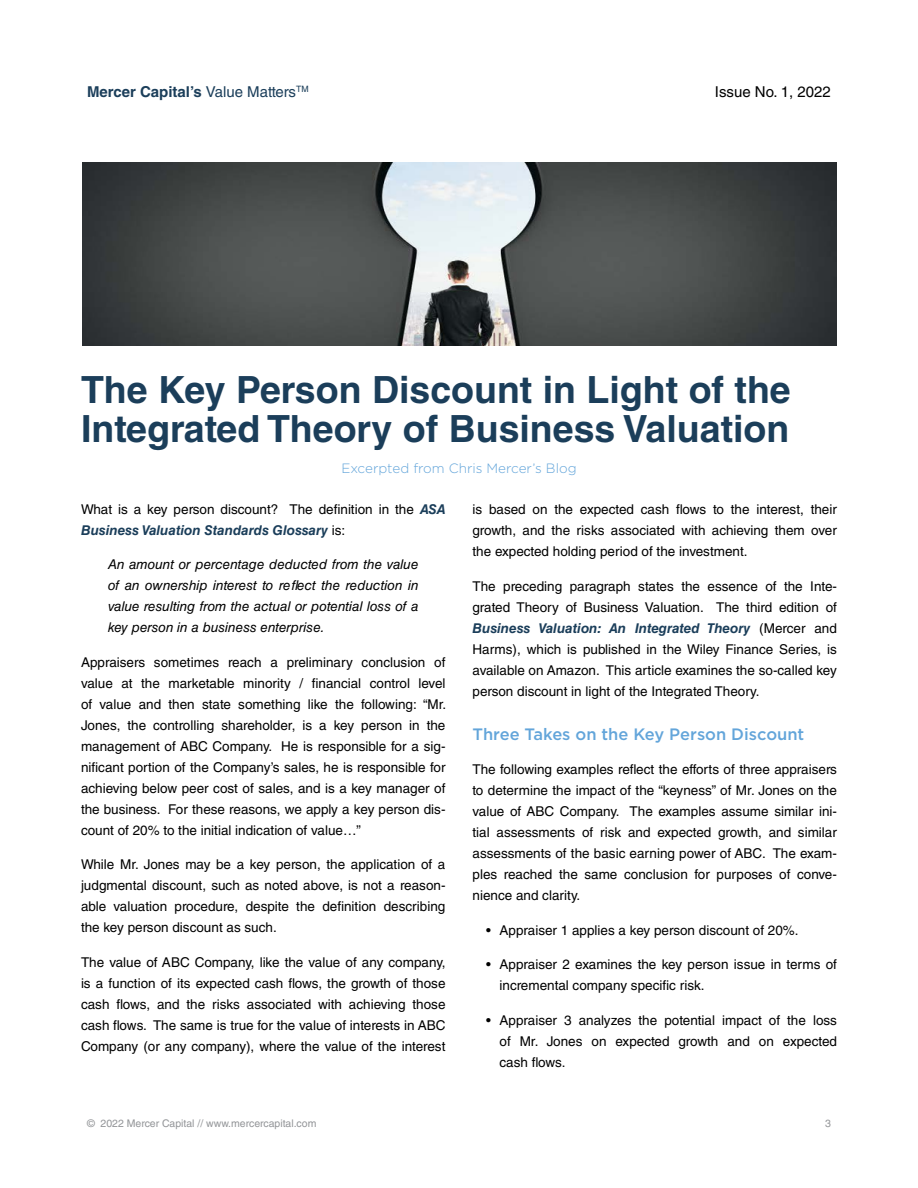
<style>
.page{position:relative;width:918px;height:1188px;background:#fff}
.page>*{position:absolute;margin:0;border:0;box-sizing:border-box;transform-origin:0 0}
.t1{font:700 37.5px/39px "Helvetica LT Std";color:#1b3e5a}
.t2{font:500 16.5px "Gotham";color:#63a5da}
.t3{font:700 15px "Helvetica LT Std";color:#1b3e5a}
.t4{font:15px "Helvetica LT Std";color:#000}
.t5{font:13.5px/21px "Helvetica LT Std";color:#000;text-align:justify}
.t6{font:italic 13.5px/21px "Helvetica LT Std";color:#000;text-align:justify}
.t7{font:300 13.5px "Gotham";color:#63a5da}
.t8{font:10.5px "Helvetica LT Std";color:#939598}
.s1{font-weight:400}
.s2{font-weight:700;font-style:italic;color:#1b3e5a}
</style>
<div class="page">
<img style="left:82px;top:162px;width:755px;height:184px">
<p class="t3" style="left:87px;top:82px;width:223px">Mercer Capital’s <span class="s1">Value Matters</span><sup>TM</sup></p>
<p class="t4" style="left:715px;top:83px;width:118px">Issue No. 1, 2022</p>
<h1 class="t1" style="left:81px;top:369px;width:711px">The Key Person Discount in Light of the<br>Integrated Theory of Business Valuation</h1>
<p class="t7" style="left:341px;top:460px;width:237px">Excerpted from Chris Mercer’s Blog</p>
<p class="t5" style="left:81px;top:498px;width:366px">What is a key person discount? The definition in the <span class="s2">ASA<br>Business Valuation Standards Glossary</span> is:</p>
<p class="t6" style="left:108px;top:554px;width:312px">An amount or percentage deducted from the value of an ownership interest to reflect the reduction in value resulting from the actual or potential loss of a key person in a business enterprise.</p>
<p class="t5" style="left:81px;top:651px;width:367px">Appraisers sometimes reach a preliminary conclusion of value at the marketable minority / financial control level of value and then state something like the following: “Mr.<br>Jones, the controlling shareholder, is a key person in the management of ABC Company. He is responsible for a sig&shy;nificant portion of the Company’s sales, he is responsible for achieving below peer cost of sales, and is a key manager of the business. For these reasons, we apply a key person dis&shy;count of 20% to the initial indication of value…”</p>
<p class="t5" style="left:81px;top:854px;width:366px">While Mr. Jones may be a key person, the application of a judgmental discount, such as noted above, is not a reason&shy;able valuation procedure, despite the definition describing the key person discount as such.</p>
<p class="t5" style="left:81px;top:952px;width:366px">The value of ABC Company, like the value of any company, is a function of its expected cash flows, the growth of those cash flows, and the risks associated with achieving those cash flows. The same is true for the value of interests in ABC Company (or any company), where the value of the interest</p>
<p class="t5" style="left:472px;top:499px;width:366px">is based on the expected cash flows to the interest, their growth, and the risks associated with achieving them over the expected holding period of the investment.</p>
<p class="t5" style="left:472px;top:575px;width:366px">The preceding paragraph states the essence of the Inte&shy;grated Theory of Business Valuation. The third edition of <span class="s2">Business Valuation: An Integrated Theory</span> (Mercer and Harms), which is published in the Wiley Finance Series, is available on Amazon. This article examines the so-called key person discount in light of the Integrated Theory.</p>
<p class="t2" style="left:472px;top:723px;width:333px">Three Takes on the Key Person Discount</p>
<p class="t5" style="left:472px;top:759px;width:366px">The following examples reflect the efforts of three appraisers to determine the impact of the “keyness” of Mr. Jones on the value of ABC Company. The examples assume similar ini&shy;tial assessments of risk and expected growth, and similar assessments of the basic earning power of ABC. The exam&shy;ples reached the same conclusion for purposes of conve&shy;nience and clarity.</p>
<p class="t5" style="left:486px;top:920px;width:314px">• Appraiser 1 applies a key person discount of 20%.</p>
<p class="t5" style="left:500px;top:954px;width:339px;text-indent:-14px">• Appraiser 2 examines the key person issue in terms of incremental company specific risk.</p>
<p class="t5" style="left:500px;top:1010px;width:339px;text-indent:-14px">• Appraiser 3 analyzes the potential impact of the loss of Mr. Jones on expected growth and on expected cash flows.</p>
<p class="t8" style="left:87px;top:1117px;width:231px">© 2022 Mercer Capital // www.mercercapital.com</p>
<p class="t8" style="left:825px;top:1117px;width:7px">3</p>
</div>
